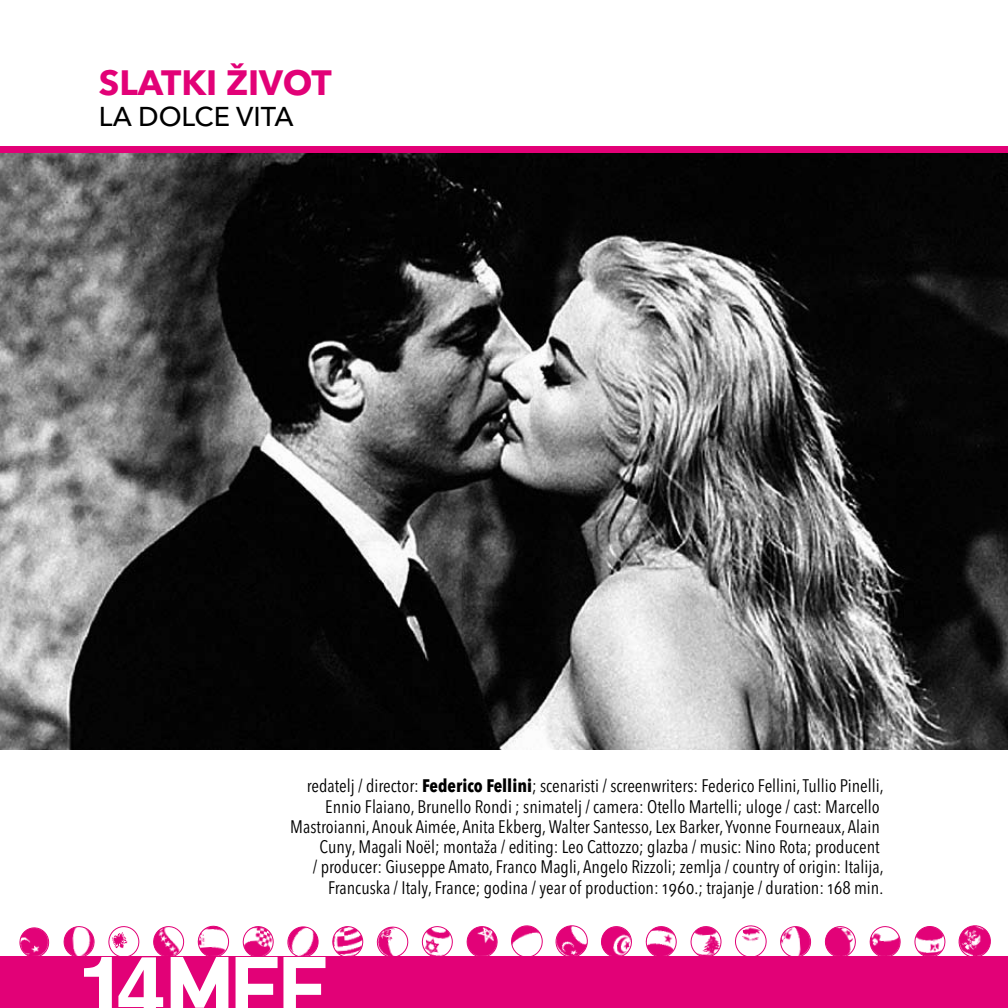
<style>
.page{position:relative;width:1008px;height:1008px;background:#fff}
.page>*{position:absolute;margin:0;border:0;box-sizing:border-box;transform-origin:0 0}
.t1{font:700 34.88px "Avenir Next LT Pro";color:#e20177}
.t2{font:500 27px "Avenir Next LT Pro";color:#000}
.t3{font:condensed 18px/20.2px "Avenir Next LT Pro";color:#000;text-align:right}
.s1{font-weight:700}
</style>
<div class="page">
<img style="left:914px;top:927px;width:31px;height:30px">
<div style="left:914px;top:925px;width:31px;height:33px;border:1px solid #e20177;border-radius:50%"></div>
<img style="left:19px;top:928px;width:30px;height:29px">
<div style="left:19px;top:927px;width:30px;height:31px;border:1px solid #e20177;border-radius:50%"></div>
<img style="left:108px;top:926px;width:31px;height:31px">
<div style="left:108px;top:926px;width:32px;height:32px;border:1px solid #e20177;border-radius:50%"></div>
<svg style="left:554px;top:925px;width:35px;height:32px"></svg>
<svg style="left:957px;top:925px;width:35px;height:32px"></svg>
<img style="left:511px;top:927px;width:32px;height:30px">
<div style="left:511px;top:925px;width:32px;height:33px;border:1px solid #e20177;border-radius:50%"></div>
<img style="left:735px;top:926px;width:32px;height:31px">
<div style="left:734px;top:925px;width:33px;height:33px;border:1px solid #e20177;border-radius:50%"></div>
<img style="left:153px;top:926px;width:18px;height:31px">
<div style="left:153px;top:926px;width:31px;height:32px;border:1px solid #e20177;border-radius:50%"></div>
<img style="left:64px;top:926px;width:31px;height:31px">
<div style="left:63px;top:926px;width:32px;height:32px;border:1px solid #e20177;border-radius:50%"></div>
<img style="left:780px;top:926px;width:31px;height:31px">
<div style="left:780px;top:926px;width:31px;height:32px;border:1px solid #e20177;border-radius:50%"></div>
<img style="left:422px;top:926px;width:31px;height:31px">
<div style="left:421px;top:926px;width:32px;height:32px;border:1px solid #e20177;border-radius:50%"></div>
<img style="left:646px;top:926px;width:31px;height:31px">
<div style="left:645px;top:926px;width:32px;height:32px;border:1px solid #e20177;border-radius:50%"></div>
<img style="left:690px;top:926px;width:31px;height:31px">
<div style="left:690px;top:926px;width:32px;height:32px;border:1px solid #e20177;border-radius:50%"></div>
<img style="left:601px;top:926px;width:31px;height:31px">
<div style="left:600px;top:926px;width:32px;height:32px;border:1px solid #e20177;border-radius:50%"></div>
<img style="left:332px;top:926px;width:31px;height:31px">
<div style="left:332px;top:926px;width:31px;height:32px;border:1px solid #e20177;border-radius:50%"></div>
<img style="left:825px;top:926px;width:31px;height:31px">
<div style="left:824px;top:926px;width:32px;height:32px;border:1px solid #e20177;border-radius:50%"></div>
<img style="left:466px;top:926px;width:32px;height:31px">
<div style="left:466px;top:926px;width:32px;height:32px;border:1px solid #e20177;border-radius:50%"></div>
<img style="left:869px;top:926px;width:31px;height:31px">
<div style="left:869px;top:926px;width:32px;height:32px;border:1px solid #e20177;border-radius:50%"></div>
<svg style="left:376px;top:926px;width:33px;height:31px"></svg>
<img style="left:0;top:153px;width:1008px;height:596px">
<div style="left:0;top:957px;width:1008px;height:51px;background:#e20177"></div>
<div style="left:0;top:147px;width:1008px;height:6px;background:#e20177"></div>
<svg style="left:84px;top:957px;width:79px;height:51px"></svg>
<svg style="left:171px;top:925px;width:154px;height:83px"></svg>
<h1 class="t1" style="left:99px;top:61px;width:234px">SLATKI ŽIVOT</h1>
<h2 class="t2" style="left:99px;top:101px;width:196px">LA DOLCE VITA</h2>
<p class="t3" style="left:290px;top:776px;width:595px">redatelj / director: <span class="s1">Federico Fellini</span>; scenaristi / screenwriters: Federico Fellini, Tullio Pinelli, Ennio Flaiano, Brunello Rondi ; snimatelj / camera: Otello Martelli; uloge / cast: Marcello Mastroianni, Anouk Aimée, Anita Ekberg, Walter Santesso, Lex Barker, Yvonne Fourneaux, Alain Cuny, Magali Noël; montaža / editing: Leo Cattozzo; glazba / music: Nino Rota; producent<br>/ producer: Giuseppe Amato, Franco Magli, Angelo Rizzoli; zemlja / country of origin: Italija, Francuska / Italy, France; godina / year of production: 1960.; trajanje / duration: 168 min.</p>
</div>
